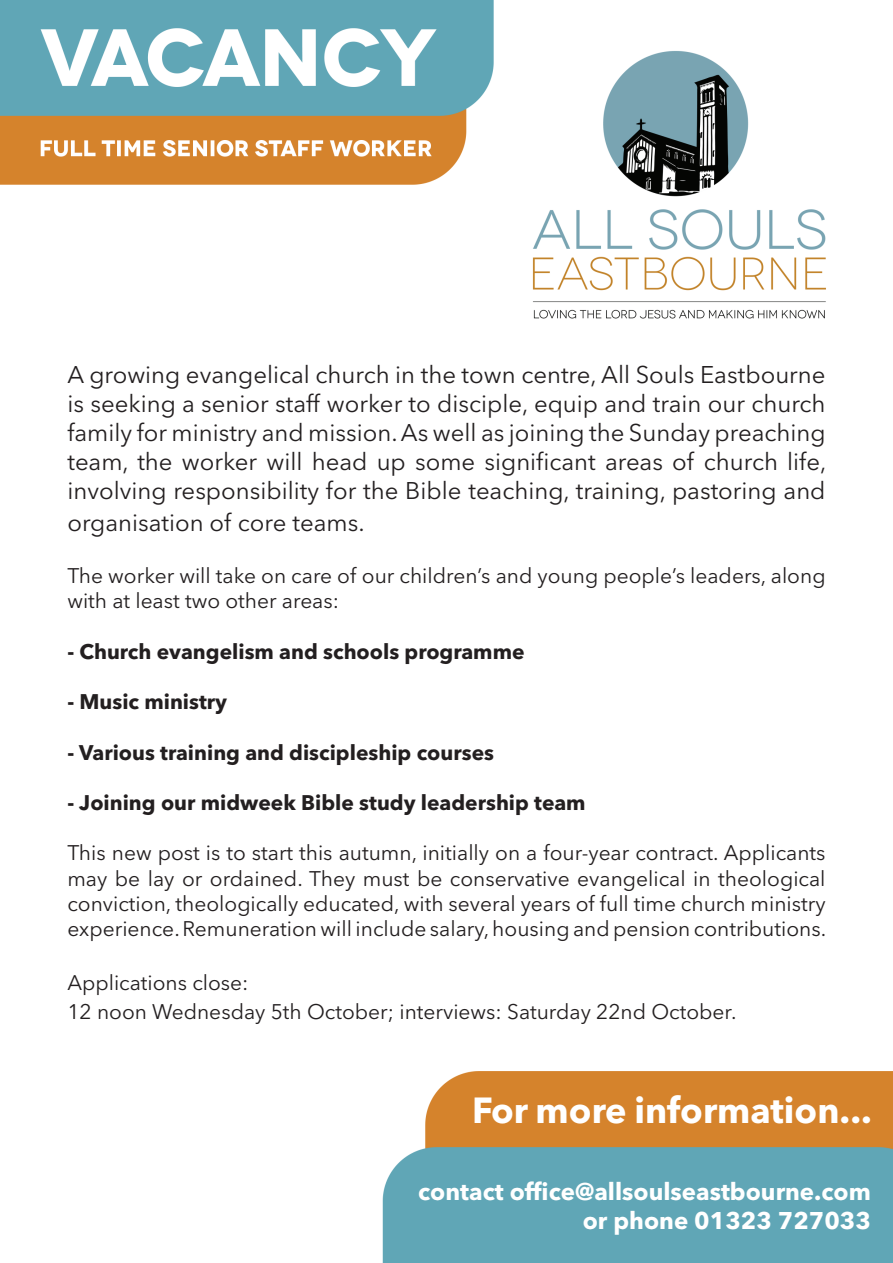
<style>
.page{position:relative;width:893px;height:1263px;background:#fff}
.page>*{position:absolute;margin:0;border:0;box-sizing:border-box;transform-origin:0 0}
.t1{font:700 36px "Avenir Next";color:#fff}
.t2{font:24px/28.8px "Avenir Next";color:#231f20;text-align:justify}
.t3{font:700 24px/28.8px "Avenir Next";color:#fff;text-align:right}
.t4{font:21px/25.2px "Avenir Next";color:#231f20}
.t5{font:700 21px "Avenir Next";color:#231f20}
</style>
<div class="page">
<img style="left:0;top:0;width:893px;height:1263px">
<p class="t2" style="left:67px;top:363px;width:760px">A growing evangelical church in the town centre, All Souls Eastbourne is seeking a senior staff worker to disciple, equip and train our church family for ministry and mission. As well as joining the Sunday preaching team, the worker will head up some significant areas of church life, involving responsibility for the Bible teaching, training, pastoring and</p>
<p class="t2" style="left:67px;top:510px;width:299px">organisation of core teams.</p>
<p class="t4" style="left:67px;top:565px;width:760px">The worker will take on care of our children’s and young people’s leaders, along with at least two other areas:</p>
<p class="t5" style="left:67px;top:643px;width:459px">- Church evangelism and schools programme</p>
<p class="t5" style="left:67px;top:693px;width:161px">- Music ministry</p>
<p class="t5" style="left:67px;top:744px;width:428px">- Various training and discipleship courses</p>
<p class="t5" style="left:67px;top:794px;width:520px">- Joining our midweek Bible study leadership team</p>
<p class="t4" style="left:67px;top:842px;width:760px;text-align:justify">This new post is to start this autumn, initially on a four-year contract. Applicants may be lay or ordained. They must be conservative evangelical in theological conviction, theologically educated, with several years of full time church ministry experience. Remuneration will include salary, housing and pension contributions.</p>
<p class="t4" style="left:67px;top:970px;width:671px;line-height:28.8px">Applications close:<br>12 noon Wednesday 5th October; interviews: Saturday 22nd October.</p>
<h1 class="t1" style="left:472px;top:1095px;width:401px">For more information...</h1>
<p class="t3" style="left:418px;top:1179px;width:454px">contact office@allsoulseastbourne.com or phone 01323 727033</p>
</div>
